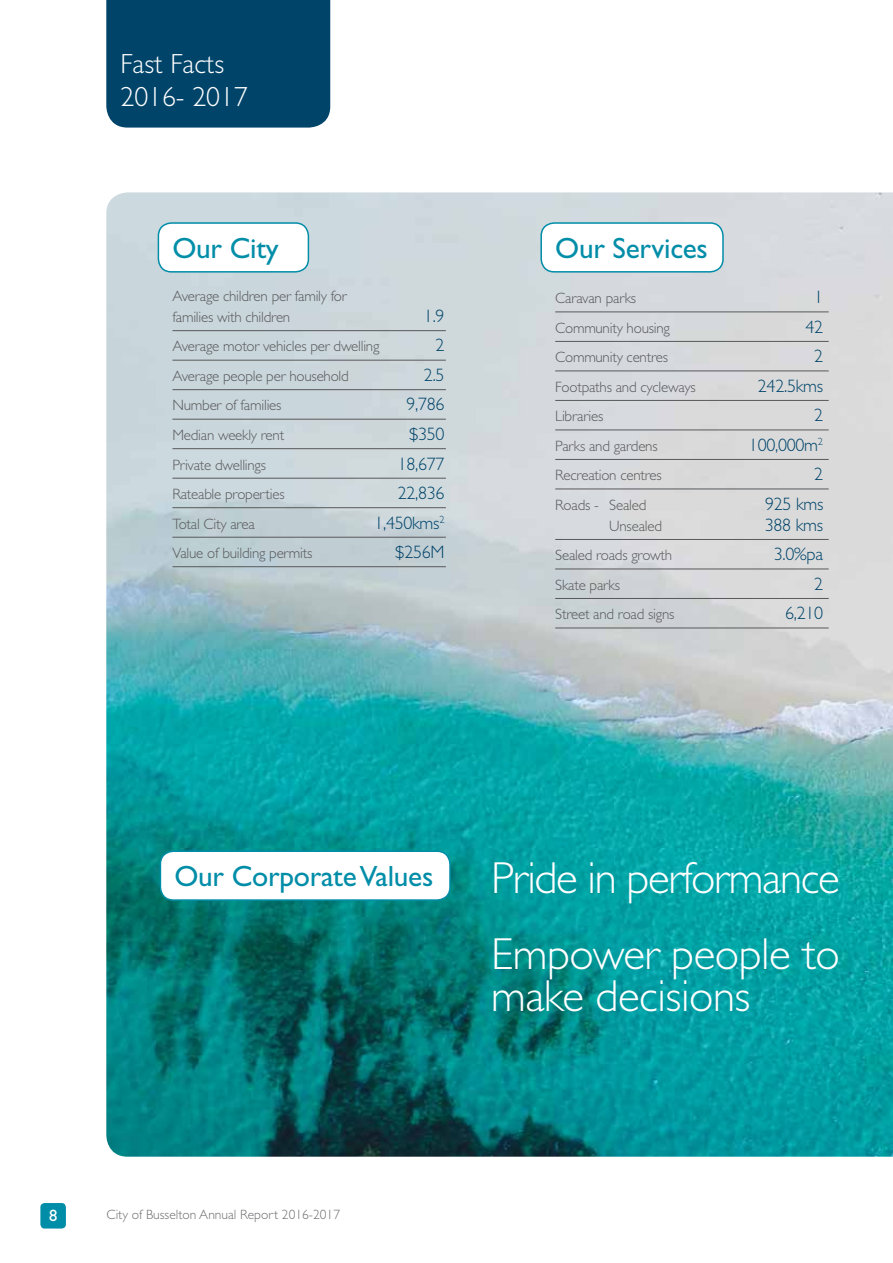
<style>
.page{position:relative;width:893px;height:1263px;background:#fff}
.page>*{position:absolute;margin:0;border:0;box-sizing:border-box;transform-origin:0 0}
.t1{font:300 45px/76.1px "Gill Sans";letter-spacing:-.01em;color:#fff}
.t2{font:29.25px "Gill Sans";letter-spacing:-.01em;color:#008da8}
.t3{font:300 27.75px/33.3px "Gill Sans";color:#fff}
.t4{font:300 18px "Gill Sans";letter-spacing:-.015em;color:#00446a}
.t5{font:16.5px "Gill Sans";color:#fff}
.t6{font:300 15px/21px "Gill Sans";letter-spacing:-.015em;color:#58595b}
.t7{font:300 13.5px "Gill Sans";color:#6d6e71}
</style>
<div class="page">
<div style="left:40px;top:1203px;width:26px;height:25px;background:#008da8;border-radius:4px"></div>
<div style="left:106px;top:0;width:224px;height:128px;background:#00446a"></div>
<img style="left:106px;top:192px;width:787px;height:965px">
<div style="left:158px;top:223px;width:150px;height:49px;background:#fff;border-radius:13px"></div>
<div style="left:158px;top:222px;width:151px;height:51px;border:2px solid #008da8;border-radius:13px"></div>
<hr style="left:172px;top:330px;width:274px;height:1px;background:#58595b">
<hr style="left:172px;top:360px;width:274px;height:1px;background:#58595b">
<hr style="left:172px;top:389px;width:274px;height:1px;background:#58595b">
<hr style="left:172px;top:419px;width:274px;height:1px;background:#58595b">
<hr style="left:172px;top:448px;width:274px;height:1px;background:#58595b">
<hr style="left:172px;top:478px;width:274px;height:1px;background:#58595b">
<hr style="left:172px;top:507px;width:274px;height:1px;background:#58595b">
<hr style="left:172px;top:537px;width:274px;height:1px;background:#58595b">
<hr style="left:172px;top:566px;width:274px;height:1px;background:#58595b">
<hr style="left:555px;top:312px;width:274px;height:1px;background:#58595b">
<hr style="left:555px;top:341px;width:274px;height:1px;background:#58595b">
<hr style="left:555px;top:371px;width:274px;height:1px;background:#58595b">
<hr style="left:555px;top:400px;width:274px;height:1px;background:#58595b">
<hr style="left:555px;top:430px;width:274px;height:1px;background:#58595b">
<hr style="left:555px;top:459px;width:274px;height:1px;background:#58595b">
<hr style="left:555px;top:489px;width:274px;height:1px;background:#58595b">
<hr style="left:555px;top:539px;width:274px;height:1px;background:#58595b">
<hr style="left:555px;top:569px;width:274px;height:1px;background:#58595b">
<hr style="left:555px;top:598px;width:274px;height:1px;background:#58595b">
<hr style="left:555px;top:628px;width:274px;height:1px;background:#58595b">
<div style="left:541px;top:223px;width:182px;height:49px;background:#fff;border-radius:13px"></div>
<div style="left:540px;top:222px;width:184px;height:51px;border:2px solid #008da8;border-radius:13px"></div>
<div style="left:160px;top:851px;width:290px;height:49px;background:#fff;border-radius:13px"></div>
<div style="left:160px;top:850px;width:291px;height:51px;border:2px solid #008da8;border-radius:13px"></div>
<p class="t3" style="left:120px;top:47px;width:129px">Fast Facts<br>2016- 2017</p>
<p class="t2" style="left:172px;top:231px;width:108px">Our City</p>
<p class="t6" style="left:172px;top:286px;width:176px">Average children per family for families with children</p>
<p class="t4" style="left:424px;top:306px;width:22px">1.9</p>
<p class="t6" style="left:172px;top:336px;width:209px">Average motor vehicles per dwelling</p>
<p class="t4" style="left:436px;top:335px;width:10px">2</p>
<p class="t6" style="left:172px;top:366px;width:178px">Average people per household</p>
<p class="t4" style="left:424px;top:365px;width:22px">2.5</p>
<p class="t6" style="left:172px;top:395px;width:111px">Number of families</p>
<p class="t4" style="left:406px;top:394px;width:40px">9,786</p>
<p class="t6" style="left:172px;top:425px;width:113px">Median weekly rent</p>
<p class="t4" style="left:409px;top:424px;width:37px">$350</p>
<p class="t6" style="left:172px;top:454px;width:95px">Private dwellings</p>
<p class="t4" style="left:398px;top:453px;width:48px">18,677</p>
<p class="t6" style="left:172px;top:484px;width:114px">Rateable properties</p>
<p class="t4" style="left:398px;top:483px;width:48px">22,836</p>
<p class="t6" style="left:172px;top:513px;width:84px">Total City area</p>
<p class="t4" style="left:374px;top:512px;width:72px">1,450kms<sup>2</sup></p>
<p class="t6" style="left:172px;top:543px;width:141px">Value of building permits</p>
<p class="t4" style="left:395px;top:542px;width:51px">$256M</p>
<p class="t2" style="left:555px;top:231px;width:154px">Our Services</p>
<p class="t6" style="left:555px;top:288px;width:82px">Caravan parks</p>
<p class="t4" style="left:814px;top:287px;width:10px">1</p>
<p class="t6" style="left:555px;top:317px;width:116px">Community housing</p>
<p class="t4" style="left:805px;top:317px;width:19px">42</p>
<p class="t6" style="left:555px;top:347px;width:114px">Community centres</p>
<p class="t4" style="left:814px;top:346px;width:10px">2</p>
<p class="t6" style="left:555px;top:376px;width:142px">Footpaths and cycleways</p>
<p class="t4" style="left:758px;top:376px;width:67px">242.5kms</p>
<p class="t6" style="left:555px;top:406px;width:50px">Libraries</p>
<p class="t4" style="left:814px;top:405px;width:10px">2</p>
<p class="t6" style="left:555px;top:435px;width:104px">Parks and gardens</p>
<p class="t4" style="left:749px;top:435px;width:76px">100,000m<sup>2</sup></p>
<p class="t6" style="left:555px;top:465px;width:108px">Recreation centres</p>
<p class="t4" style="left:814px;top:464px;width:10px">2</p>
<p class="t6" style="left:555px;top:494px;width:93px">Roads - Sealed</p>
<p class="t4" style="left:765px;top:494px;width:60px">925 kms</p>
<p class="t6" style="left:609px;top:515px;width:54px">Unsealed</p>
<p class="t4" style="left:765px;top:515px;width:60px">388 kms</p>
<p class="t6" style="left:555px;top:545px;width:118px">Sealed roads growth</p>
<p class="t4" style="left:774px;top:544px;width:51px">3.0%pa</p>
<p class="t6" style="left:555px;top:574px;width:66px">Skate parks</p>
<p class="t4" style="left:814px;top:574px;width:10px">2</p>
<p class="t6" style="left:555px;top:604px;width:121px">Street and road signs</p>
<p class="t4" style="left:785px;top:603px;width:40px">6,210</p>
<p class="t2" style="left:174px;top:859px;width:260px">Our Corporate Values</p>
<p class="t1" style="left:491px;top:840px;width:350px">Pride in performance<br>Empower people to</p>
<p class="t1" style="left:491px;top:958px;width:261px">make decisions</p>
<p class="t5" style="left:49px;top:1206px;width:10px">8</p>
<p class="t7" style="left:107px;top:1207px;width:235px">City of Busselton Annual Report 2016-2017</p>
</div>
